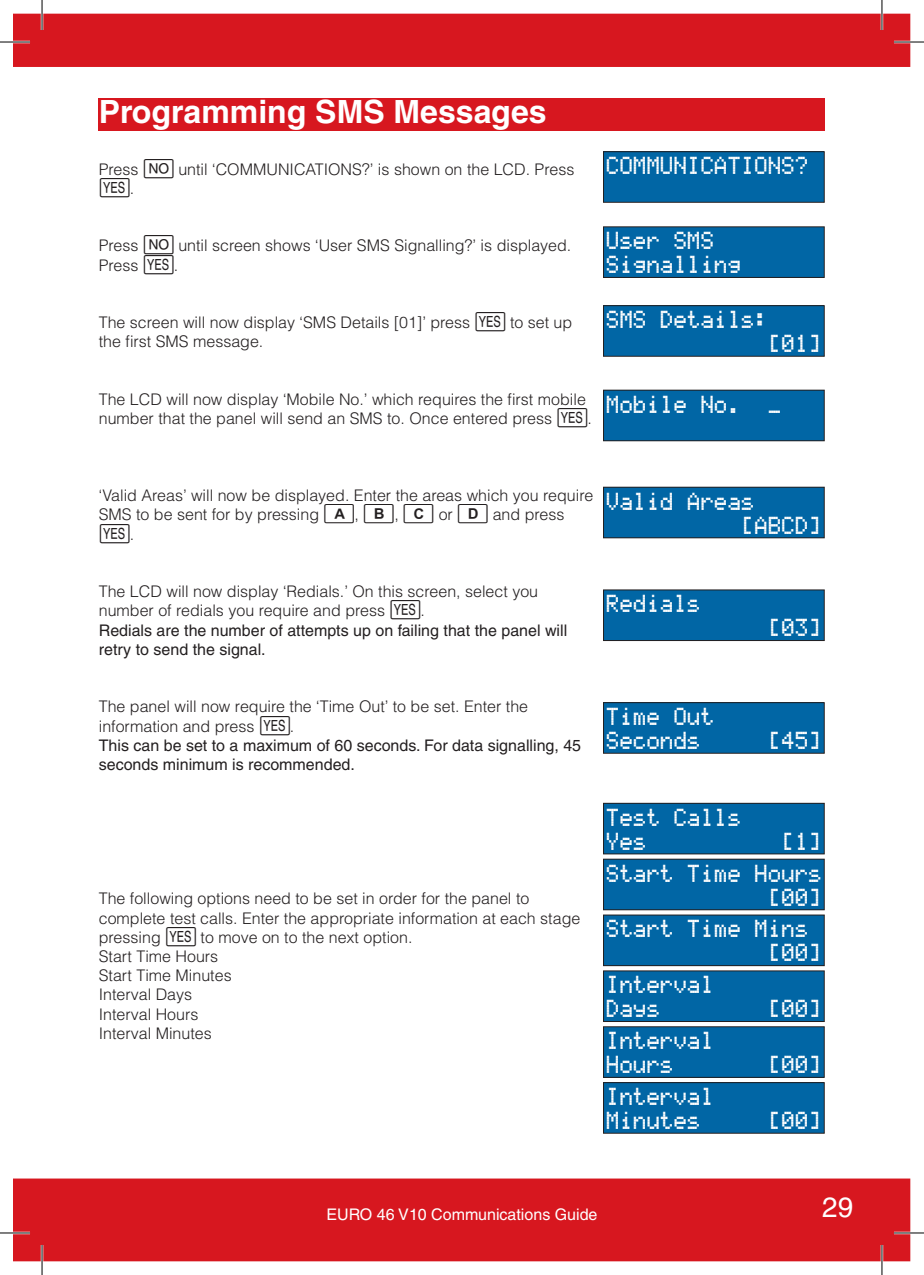
<style>
.page{position:relative;width:924px;height:1275px;background:#fff}
.page>*{position:absolute;margin:0;border:0;box-sizing:border-box;transform-origin:0 0}
.t1{font:700 32px "Helvetica";color:#fff}
.t2{font:28px "Helvetica";color:#fff}
.t3{font:20px/24px "Matrix LCDV2";color:#fff}
.t4{font:300 16px/19.2px "Helvetica";color:#231f20}
.t5{font:16px/19.2px "Helvetica";color:#231f20}
.t6{font:16px "Helvetica";color:#fff}
.t7{font:16px "Matrix RKP23";color:#231f20}
.s1{font-family:"Matrix RKP23";font-weight:400}
.s2{font-family:"Helvetica";font-weight:300}
.s3{font-weight:400}
.s4{font-weight:300}
.s5{font-family:"Matrix RKP23"}
</style>
<div class="page">
<div style="left:14px;top:1178px;width:895px;height:83px;background:#d7171f"></div>
<div style="left:14px;top:14px;width:895px;height:53px;background:#d7171f"></div>
<div style="left:99px;top:99px;width:725px;height:32px;background:#d7171f"></div>
<div style="left:603px;top:152px;width:220px;height:50px;background:#0166a5"></div>
<div style="left:602px;top:151px;width:222px;height:52px;border:1px solid #231f20"></div>
<div style="left:603px;top:390px;width:220px;height:51px;background:#0166a5"></div>
<div style="left:602px;top:390px;width:222px;height:51px;border:1px solid #231f20"></div>
<div style="left:603px;top:227px;width:220px;height:50px;background:#0166a5"></div>
<div style="left:602px;top:226px;width:222px;height:52px;border:1px solid #231f20"></div>
<div style="left:603px;top:306px;width:220px;height:50px;background:#0166a5"></div>
<div style="left:602px;top:305px;width:222px;height:52px;border:1px solid #231f20"></div>
<div style="left:603px;top:702px;width:220px;height:51px;background:#0166a5"></div>
<div style="left:602px;top:702px;width:222px;height:51px;border:1px solid #231f20"></div>
<div style="left:603px;top:859px;width:220px;height:50px;background:#0166a5"></div>
<div style="left:602px;top:858px;width:222px;height:52px;border:1px solid #231f20"></div>
<div style="left:603px;top:915px;width:220px;height:50px;background:#0166a5"></div>
<div style="left:602px;top:914px;width:222px;height:52px;border:1px solid #231f20"></div>
<div style="left:603px;top:971px;width:220px;height:50px;background:#0166a5"></div>
<div style="left:602px;top:970px;width:222px;height:52px;border:1px solid #231f20"></div>
<div style="left:603px;top:1026px;width:220px;height:51px;background:#0166a5"></div>
<div style="left:602px;top:1026px;width:222px;height:51px;border:1px solid #231f20"></div>
<div style="left:603px;top:1082px;width:220px;height:51px;background:#0166a5"></div>
<div style="left:602px;top:1082px;width:222px;height:51px;border:1px solid #231f20"></div>
<div style="left:603px;top:803px;width:220px;height:51px;background:#0166a5"></div>
<div style="left:602px;top:803px;width:222px;height:51px;border:1px solid #231f20"></div>
<div style="left:603px;top:590px;width:220px;height:50px;background:#0166a5"></div>
<div style="left:602px;top:589px;width:222px;height:52px;border:1px solid #231f20"></div>
<div style="left:603px;top:487px;width:220px;height:51px;background:#0166a5"></div>
<div style="left:602px;top:487px;width:222px;height:51px;border:1px solid #231f20"></div>
<hr style="left:0;top:41px;width:30px;height:2px;background:#fff">
<hr style="left:893px;top:41px;width:30px;height:2px;background:#fff">
<hr style="left:0;top:1231px;width:30px;height:3px;background:#fff">
<hr style="left:893px;top:1231px;width:30px;height:3px;background:#fff">
<hr style="left:41px;top:0;width:2px;height:30px;background:#fff">
<hr style="left:41px;top:1245px;width:2px;height:30px;background:#fff">
<hr style="left:880px;top:0;width:2px;height:30px;background:#fff">
<hr style="left:880px;top:1245px;width:2px;height:30px;background:#fff">
<hr style="left:0;top:42px;width:30px;height:1px;background:#000">
<hr style="left:893px;top:42px;width:30px;height:1px;background:#000">
<hr style="left:0;top:1232px;width:30px;height:1px;background:#000">
<hr style="left:893px;top:1232px;width:30px;height:1px;background:#000">
<hr style="left:42px;top:0;width:1px;height:30px;background:#000">
<hr style="left:42px;top:1245px;width:1px;height:30px;background:#000">
<hr style="left:881px;top:0;width:1px;height:30px;background:#000">
<hr style="left:881px;top:1245px;width:1px;height:30px;background:#000">
<h1 class="t1" style="left:99px;top:93px;width:449px">Programming SMS Messages</h1>
<p class="t4" style="left:99px;top:159px;width:477px">Press <span class="s1">h</span> until ‘COMMUNICATIONS?’ is shown on the LCD. Press</p>
<p class="t7" style="left:99px;top:177px;width:37px">f<span class="s2">.</span></p>
<p class="t4" style="left:99px;top:236px;width:474px">Press <span class="s1">h</span> until screen shows ‘User SMS Signalling?’ is displayed.<br>Press <span class="s1">f</span>.</p>
<p class="t4" style="left:99px;top:312px;width:475px">The screen will now display ‘SMS Details [01]’ press <span class="s1">f</span> to set up the first SMS message.</p>
<p class="t4" style="left:99px;top:389px;width:494px">The LCD will now display ‘Mobile No.’ which requires the first mobile number that the panel will send an SMS to. Once entered press <span class="s1">f</span>.</p>
<p class="t3" style="left:605px;top:149px;width:204px">COMMUNICATIONS?</p>
<p class="t3" style="left:605px;top:225px;width:136px">User SMS<br>Signalling</p>
<p class="t3" style="left:767px;top:303px;width:55px;text-indent:-162px">SMS Details: [01]</p>
<p class="t3" style="left:605px;top:388px;width:136px">Mobile No.</p>
<p class="t3" style="left:767px;top:388px;width:15px">_</p>
<p class="t4" style="left:99px;top:485px;width:496px">‘Valid Areas’ will now be displayed. Enter the areas which you require<br>SMS to be sent for by pressing <span class="s1">a</span>, <span class="s1">b</span>, <span class="s1">c</span> or <span class="s1">d</span> and press</p>
<p class="t7" style="left:99px;top:523px;width:37px">f<span class="s2">.</span></p>
<p class="t3" style="left:740px;top:485px;width:82px;text-indent:-135px">Valid Areas [ABCD]</p>
<p class="t4" style="left:99px;top:581px;width:470px">The LCD will now display ‘Redials.’ On this screen, select you number of redials you require and press <span class="s1">f</span>.<br><span class="s3">Redials are the number of attempts up on failing that the panel will retry to send the signal.</span></p>
<p class="t5" style="left:99px;top:697px;width:483px"><span class="s4">The panel will now require the ‘Time Out’ to be set. Enter the information and press</span> <span class="s5">f</span><span class="s4">.<br></span>This can be set to a maximum of 60 seconds. For data signalling, 45 seconds minimum is recommended.</p>
<p class="t4" style="left:99px;top:888px;width:483px">The following options need to be set in order for the panel to complete test calls. Enter the appropriate information at each stage pressing <span class="s1">f</span> to move on to the next option.<br>Start Time Hours<br>Start Time Minutes<br>Interval Days<br>Interval Hours<br>Interval Minutes</p>
<p class="t3" style="left:605px;top:588px;width:96px">Redials</p>
<p class="t3" style="left:605px;top:700px;width:109px">Time Out<br>Seconds</p>
<p class="t3" style="left:605px;top:801px;width:136px">Test Calls<br>Yes</p>
<p class="t3" style="left:767px;top:612px;width:55px">[03]</p>
<p class="t3" style="left:767px;top:724px;width:55px">[45]</p>
<p class="t3" style="left:781px;top:825px;width:42px">[1]</p>
<p class="t3" style="left:605px;top:857px;width:217px;text-align:right">Start Time Hours [00]</p>
<p class="t3" style="left:767px;top:913px;width:55px;text-indent:-162px">Start Time Mins [00]</p>
<p class="t3" style="left:605px;top:968px;width:109px">Interval<br>Days</p>
<p class="t3" style="left:767px;top:992px;width:55px">[00]</p>
<p class="t3" style="left:605px;top:1024px;width:109px">Interval<br>Hours</p>
<p class="t3" style="left:605px;top:1080px;width:109px">Interval<br>Minutes</p>
<p class="t3" style="left:767px;top:1048px;width:55px">[00]</p>
<p class="t3" style="left:767px;top:1104px;width:55px">[00]</p>
<p class="t6" style="left:326px;top:1205px;width:272px">EURO 46 V10 Communications Guide</p>
<h2 class="t2" style="left:821px;top:1191px;width:33px">29</h2>
</div>
